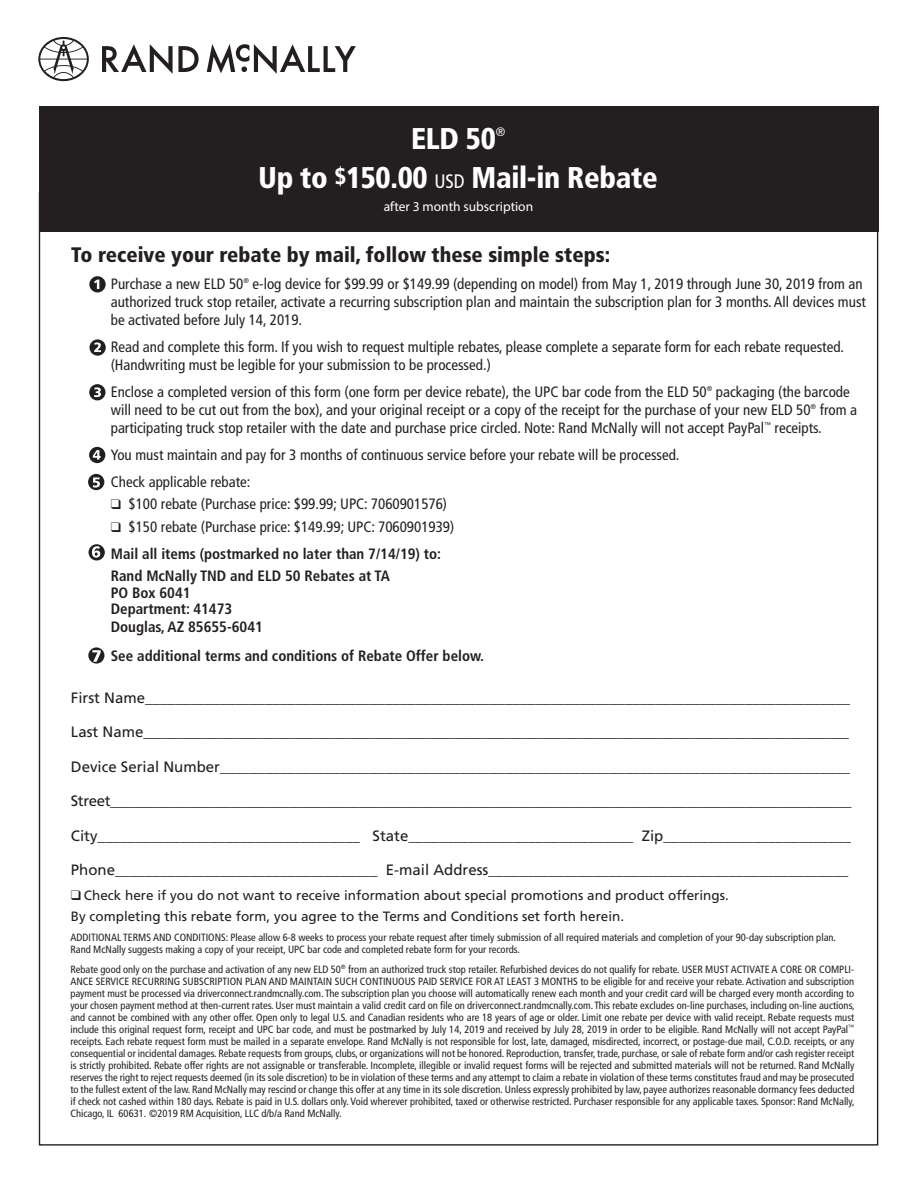
<style>
.page{position:relative;width:918px;height:1188px;background:#fff}
.page>*{position:absolute;margin:0;border:0;box-sizing:border-box;transform-origin:0 0}
.t1{font:900 condensed 30px "Frutiger";letter-spacing:-.01em;color:#fff}
.t2{font:900 condensed 21px "Frutiger";color:#231f20}
.t3{font:condensed 15px/18px "Frutiger";color:#231f20}
.t4{font:15px "Frutiger";color:#231f20}
.t5{font:700 condensed 15px/16.5px "Frutiger";color:#231f20}
.t6{font:13.5px/20.7px "Frutiger";color:#231f20}
.t7{font:13.5px "Myriad Pro";color:#fff}
.t8{font:300 12.3px "Frutiger";color:#fff}
.t9{font:condensed 10.5px/12px "Frutiger";color:#231f20}
.s1{font-size:22.5px}
.s2{font-weight:400;font-size:19.5px}
.s3{font-weight:700}
</style>
<div class="page">
<div style="left:39px;top:107px;width:839px;height:125px;background:#231f20"></div>
<svg style="left:89px;top:276px;width:17px;height:16px"></svg>
<svg style="left:94px;top:280px;width:5px;height:9px"></svg>
<svg style="left:89px;top:339px;width:17px;height:17px"></svg>
<svg style="left:94px;top:342px;width:7px;height:10px"></svg>
<svg style="left:89px;top:384px;width:17px;height:16px"></svg>
<svg style="left:94px;top:387px;width:7px;height:10px"></svg>
<div style="left:89px;top:447px;width:16px;height:16px;background:#231f20;border-radius:50%"></div>
<svg style="left:93px;top:450px;width:8px;height:10px"></svg>
<svg style="left:102px;top:44px;width:254px;height:30px"></svg>
<svg style="left:38px;top:37px;width:51px;height:44px"></svg>
<svg style="left:88px;top:474px;width:16px;height:16px"></svg>
<svg style="left:93px;top:478px;width:7px;height:10px"></svg>
<svg style="left:89px;top:544px;width:16px;height:17px"></svg>
<svg style="left:92px;top:546px;width:8px;height:12px"></svg>
<svg style="left:88px;top:647px;width:16px;height:17px"></svg>
<svg style="left:92px;top:650px;width:9px;height:12px"></svg>
<h1 class="t1" style="left:411px;top:121px;width:86px">ELD 50</h1>
<p class="t8" style="left:496px;top:125px;width:11px">®</p>
<h1 class="t1" style="left:259px;top:160px;width:401px">Up to <span class="s1">$</span>150.00 <span class="s2">USD</span> Mail-in Rebate</h1>
<p class="t7" style="left:384px;top:198px;width:151px">after 3 month subscription</p>
<h2 class="t2" style="left:71px;top:242px;width:540px">To receive your rebate by mail, follow these simple steps:</h2>
<p class="t3" style="left:111px;top:275px;width:757px">Purchase a new ELD 50<sup>®</sup> e-log device for $99.99 or $149.99 (depending on model) from May 1, 2019 through June 30, 2019 from an authorized truck stop retailer, activate a recurring subscription plan and maintain the subscription plan for 3 months. All devices must be activated before July 14, 2019.</p>
<h3 class="t3" style="left:111px;top:338px;width:735px">Read and complete this form. If you wish to request multiple rebates, please complete a separate form for each rebate requested. (Handwriting must be legible for your submission to be processed.)</h3>
<p class="t3" style="left:111px;top:383px;width:748px">Enclose a completed version of this form (one form per device rebate), the UPC bar code from the ELD 50<sup>®</sup> packaging (the barcode will need to be cut out from the box), and your original receipt or a copy of the receipt for the purchase of your new ELD 50<sup>®</sup> from a participating truck stop retailer with the date and purchase price circled. Note: Rand McNally will not accept PayPal<sup>™</sup> receipts.</p>
<h3 class="t3" style="left:111px;top:441px;width:570px;line-height:27px">You must maintain and pay for 3 months of continuous service before your rebate will be processed.<br>Check applicable rebate:</h3>
<h3 class="t3" style="left:111px;top:495px;width:338px">❑ $100 rebate (Purchase price: $99.99; UPC: 7060901576)</h3>
<h3 class="t3" style="left:111px;top:513px;width:345px;line-height:27px">❑ $150 rebate (Purchase price: $149.99; UPC: 7060901939)<br><span class="s3">Mail all items (postmarked no later than 7/14/19) to:</span></h3>
<h3 class="t5" style="left:111px;top:568px;width:281px">Rand McNally TND and ELD 50 Rebates at TA<br>PO Box 6041<br>Department: 41473</h3>
<h3 class="t5" style="left:111px;top:613px;width:375px;line-height:28.5px">Douglas, AZ 85655-6041<br>See additional terms and conditions of Rebate Offer below.</h3>
<h3 class="t4" style="left:71px;top:689px;width:781px">First Name______________________________________________________________________________________________</h3>
<h3 class="t4" style="left:71px;top:723px;width:780px">Last Name___________________________________________________________________________________________________</h3>
<h3 class="t4" style="left:71px;top:758px;width:781px">Device Serial Number____________________________________________________________________________________</h3>
<h3 class="t4" style="left:71px;top:792px;width:782px">Street________________________________________________________________________________________________________</h3>
<h3 class="t4" style="left:71px;top:827px;width:782px">City___________________________________ State______________________________ Zip_________________________</h3>
<h3 class="t4" style="left:71px;top:861px;width:779px">Phone ___________________________________ E-mail Address________________________________________________</h3>
<p class="t6" style="left:71px;top:885px;width:659px">❑ Check here if you do not want to receive information about special promotions and product offerings.<br>By completing this rebate form, you agree to the Terms and Conditions set forth herein.</p>
<p class="t9" style="left:70px;top:931px;width:767px;line-height:12.6px">ADDITIONAL TERMS AND CONDITIONS: Please allow 6-8 weeks to process your rebate request after timely submission of all required materials and completion of your 90-day subscription plan.<br>Rand McNally suggests making a copy of your receipt, UPC bar code and completed rebate form for your records.</p>
<p class="t9" style="left:70px;top:963px;width:786px;text-align:justify">Rebate good only on the purchase and activation of any new ELD 50<sup>®</sup> from an authorized truck stop retailer. Refurbished devices do not qualify for rebate. USER MUST ACTIVATE A CORE OR COMPLI-ANCE SERVICE RECURRING SUBSCRIPTION PLAN AND MAINTAIN SUCH CONTINUOUS PAID SERVICE FOR AT LEAST 3 MONTHS to be eligible for and receive your rebate. Activation and subscription payment must be processed via driverconnect.randmcnally.com. The subscription plan you choose will automatically renew each month and your credit card will be charged every month according to your chosen payment method at then-current rates. User must maintain a valid credit card on file on driverconnect.randmcnally.com. This rebate excludes on-line purchases, including on-line auctions, and cannot be combined with any other offer. Open only to legal U.S. and Canadian residents who are 18 years of age or older. Limit one rebate per device with valid receipt. Rebate requests must include this original request form, receipt and UPC bar code, and must be postmarked by July 14, 2019 and received by July 28, 2019 in order to be eligible. Rand McNally will not accept PayPal<sup>™ </sup>receipts. Each rebate request form must be mailed in a separate envelope. Rand McNally is not responsible for lost, late, damaged, misdirected, incorrect, or postage-due mail, C.O.D. receipts, or any consequential or incidental damages. Rebate requests from groups, clubs, or organizations will not be honored. Reproduction, transfer, trade, purchase, or sale of rebate form and/or cash register receipt is strictly prohibited. Rebate offer rights are not assignable or transferable. Incomplete, illegible or invalid request forms will be rejected and submitted materials will not be returned. Rand McNally reserves the right to reject requests deemed (in its sole discretion) to be in violation of these terms and any attempt to claim a rebate in violation of these terms constitutes fraud and may be prosecuted to the fullest extent of the law. Rand McNally may rescind or change this offer at any time in its sole discretion. Unless expressly prohibited by law, payee authorizes reasonable dormancy fees deducted if check not cashed within 180 days. Rebate is paid in U.S. dollars only. Void wherever prohibited, taxed or otherwise restricted. Purchaser responsible for any applicable taxes. Sponsor: Rand McNally, Chicago, IL 60631. ©2019 RM Acquisition, LLC d/b/a Rand McNally.</p>
</div>
